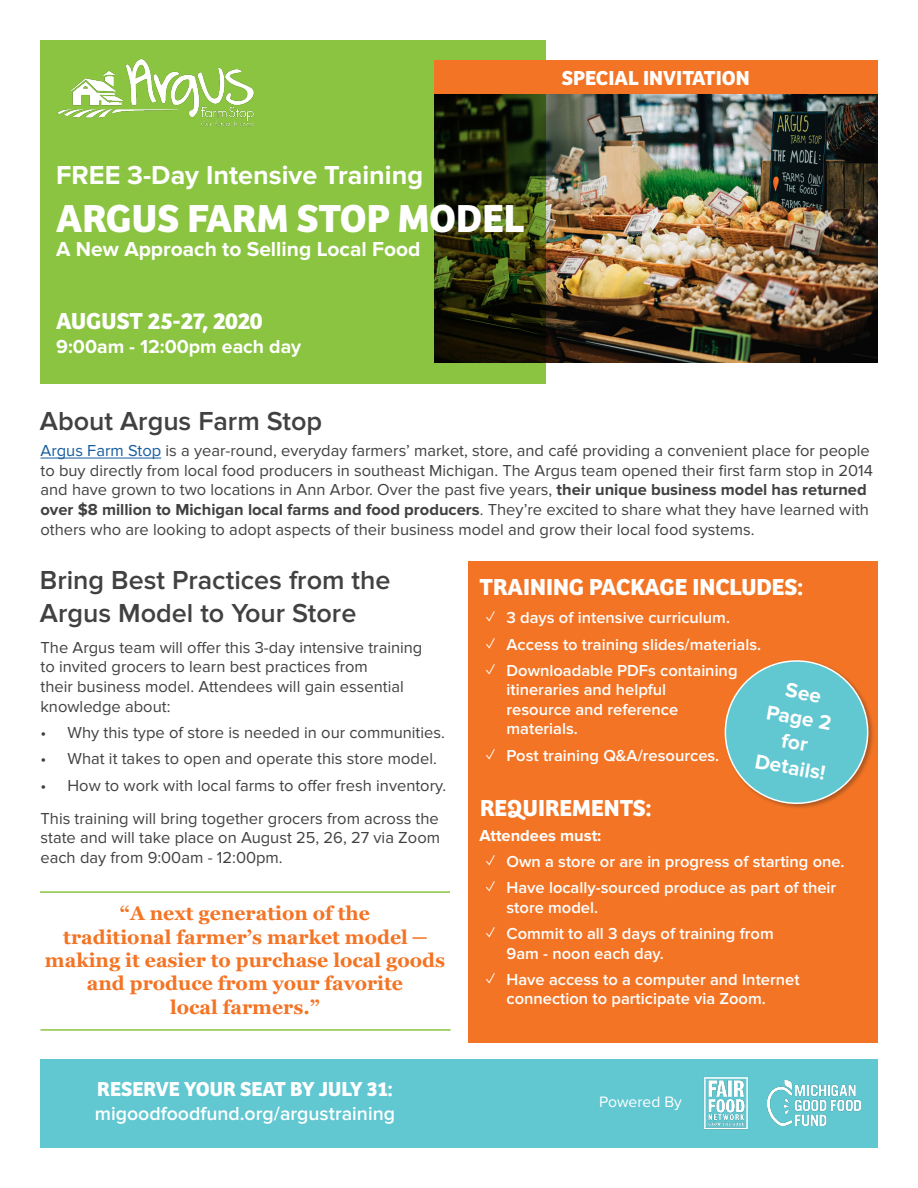
<style>
.page{position:relative;width:918px;height:1188px;background:#fff}
.page>*{position:absolute;margin:0;border:0;box-sizing:border-box;transform-origin:0 0}
.t1{font:700 40.5px "Bree";color:#fff}
.t2{font:600 27px/32.4px "Proxima Nova";color:#414141}
.t3{font:700 27px "Proxima Nova";color:#fff}
.t4{font:700 24px "Bree";color:#fff}
.t5{font:700 21px/25.2px "Proxima Nova";color:#fff;text-align:center}
.t6{font:700 21px "Bree";color:#fff}
.t7{font:700 19.5px/23.4px "Georgia";color:#f37424;text-align:center}
.t8{font:600 19.5px "Proxima Nova";color:#fff}
.t9{font:700 19.5px "Proxima Nova";color:#fff}
.t10{font:16.5px/19.8px "Proxima Nova";color:#414141}
.t11{font:600 16.5px/19.5px "Proxima Nova";color:#fff}
.t12{font:700 16.5px "Proxima Nova";color:#fff}
.t13{font:15.6px "Proxima Nova";color:#fff}
.s1{color:#175d9e}
.s2{font-family:"Myriad Pro"}
.s3{font-weight:700}
.s4{font-weight:400}
</style>
<div class="page">
<div style="left:40px;top:1059px;width:838px;height:88px;background:#61c7d1"></div>
<img style="left:546px;top:94px;width:332px;height:268px">
<svg style="left:40px;top:40px;width:506px;height:344px;background:#75a535"></svg>
<img style="left:768px;top:1081px;width:92px;height:44px">
<img style="left:704px;top:1077px;width:44px;height:53px">
<hr style="left:40px;top:458px;width:121px;height:1px;background:#175d9e">
<div style="left:434px;top:60px;width:444px;height:34px;background:#f37424"></div>
<div style="left:468px;top:562px;width:410px;height:481px;background:#f37424"></div>
<img style="left:56px;top:58px;width:199px;height:69px">
<svg style="left:724px;top:660px;width:149px;height:148px"></svg>
<hr style="left:40px;top:891px;width:410px;height:2px;background:#8ac440">
<hr style="left:40px;top:1029px;width:411px;height:2px;background:#8ac440">
<p class="t3" style="left:56px;top:160px;width:369px">FREE 3-Day Intensive Training</p>
<p class="t1" style="left:56px;top:194px;width:470px">ARGUS FARM STOP MODEL</p>
<p class="t5" style="left:56px;top:237px;width:366px">A New Approach to Selling Local Food</p>
<p class="t4" style="left:56px;top:306px;width:208px">AUGUST 25-27, 2020</p>
<p class="t9" style="left:56px;top:335px;width:247px">9:00am - 12:00pm each day</p>
<p class="t2" style="left:40px;top:405px;width:284px">About Argus Farm Stop</p>
<p class="t6" style="left:562px;top:65px;width:190px">SPECIAL INVITATION</p>
<p class="t10" style="left:40px;top:441px;width:834px"><span class="s1">Argus Farm Stop</span> is a year-round, everyday farmers’ market, store, and caf<span class="s2">é</span> providing a convenient place for people to buy directly from local food producers in southeast Michigan. The Argus team opened their first farm stop in 2014 and have grown to two locations in Ann Arbor. Over the past five years, <span class="s3">their unique business model has returned over $8 million to Michigan local farms and food producers</span>. They’re excited to share what they have learned with others who are looking to adopt aspects of their business model and grow their local food systems.</p>
<p class="t2" style="left:40px;top:565px;width:352px">Bring Best Practices from the<br>Argus Model to Your Store</p>
<p class="t10" style="left:40px;top:637px;width:383px">The Argus team will offer this 3-day intensive training to invited grocers to learn best practices from<br>their business model. Attendees will gain essential knowledge about:</p>
<p class="t10" style="left:40px;top:723px;width:406px">• Why this type of store is needed in our communities.</p>
<p class="t10" style="left:40px;top:749px;width:398px">• What it takes to open and operate this store model.</p>
<p class="t10" style="left:40px;top:776px;width:407px">• How to work with local farms to offer fresh inventory.</p>
<p class="t10" style="left:40px;top:809px;width:401px;text-align:justify">This training will bring together grocers from across the state and will take place on August 25, 26, 27 via Zoom each day from 9:00am - 12:00pm.</p>
<p class="t7" style="left:45px;top:902px;width:402px">“A next generation of the<br>traditional farmer’s market model ─ making it easier to purchase local goods and produce from your favorite<br>local farmers.”</p>
<p class="t6" style="left:97px;top:1077px;width:297px">RESERVE YOUR SEAT BY JULY 31:</p>
<p class="t8" style="left:95px;top:1102px;width:302px">migoodfoodfund.org/argustraining</p>
<p class="t4" style="left:480px;top:573px;width:325px">TRAINING PACKAGE INCLUDES:</p>
<p class="t11" style="left:486px;top:609px;width:245px"><span class="s4">✓</span> 3 days of intensive curriculum.</p>
<p class="t11" style="left:486px;top:635px;width:276px"><span class="s4">✓</span> Access to training slides/materials.</p>
<p class="t11" style="left:507px;top:661px;width:233px;text-indent:-20px"><span class="s4">✓</span> Downloadable PDFs containing itineraries and helpful<br>resource and reference materials.</p>
<p class="t11" style="left:486px;top:746px;width:235px"><span class="s4">✓</span> Post training Q&amp;A/resources.</p>
<p class="t5" style="left:771px;top:675px;width:73px;rotate:10deg">See<br>Page 2 for<br>Details!</p>
<p class="t4" style="left:480px;top:793px;width:173px">REQUIREMENTS:</p>
<p class="t12" style="left:480px;top:826px;width:123px">Attendees must:</p>
<p class="t11" style="left:486px;top:852px;width:360px"><span class="s4">✓</span> Own a store or are in progress of starting one.</p>
<p class="t11" style="left:507px;top:878px;width:331px;text-indent:-20px"><span class="s4">✓</span> Have locally-sourced produce as part of their store model.</p>
<p class="t11" style="left:507px;top:924px;width:269px;text-indent:-20px"><span class="s4">✓</span> Commit to all 3 days of training from<br>9am - noon each day.</p>
<p class="t11" style="left:507px;top:970px;width:295px;text-indent:-20px"><span class="s4">✓</span> Have access to a computer and Internet connection to participate via Zoom.</p>
<p class="t13" style="left:599px;top:1093px;width:84px">Powered By</p>
</div>
